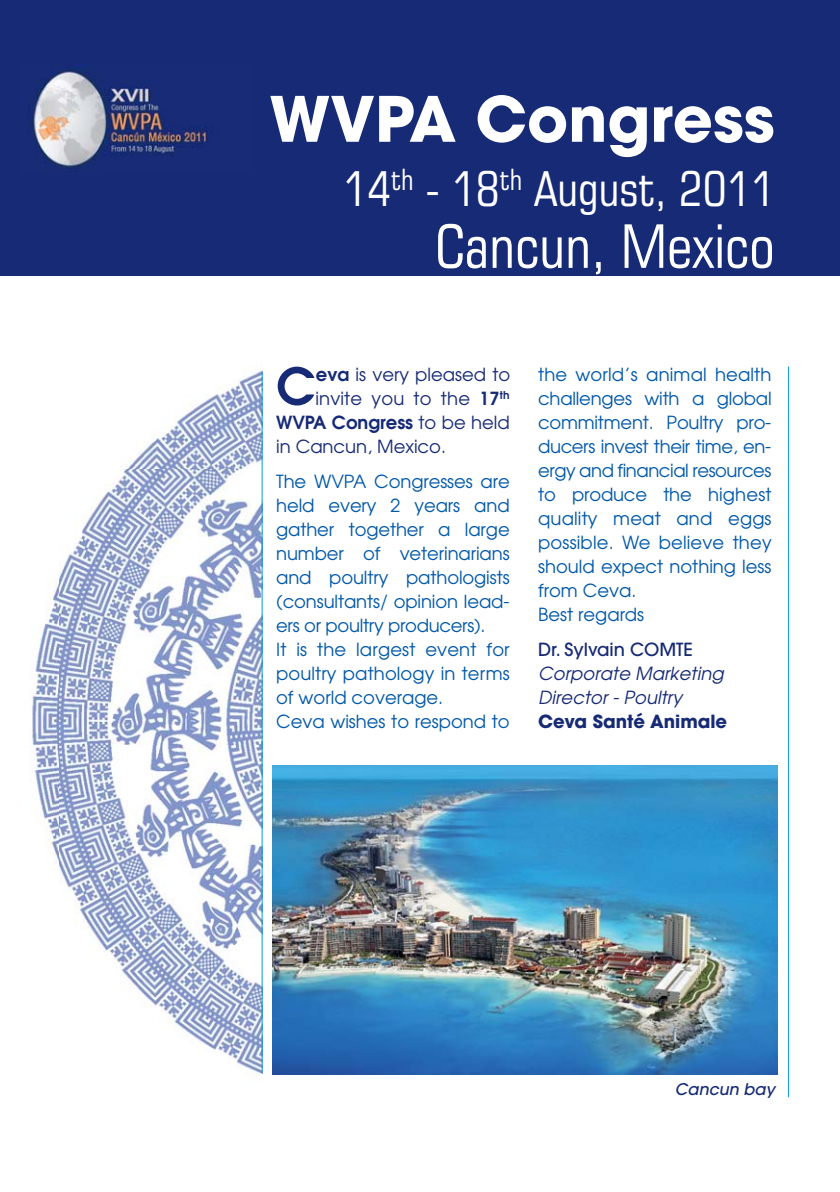
<style>
.page{position:relative;width:840px;height:1192px;background:#fff}
.page>*{position:absolute;margin:0;border:0;box-sizing:border-box;transform-origin:0 0}
.t1{font:700 62px "Avant Garde";color:#fff}
.t2{font:condensed 60px "Square 721 BT";color:#fff}
.t3{font:600 50.4px "Avant Garde";color:#162a75}
.t4{font:condensed 48px "Square 721 BT";color:#fff}
.t5{font:18px/24px "Avant Garde";letter-spacing:-.005em;color:#0058a9}
.t6{font:18px "Avant Garde";color:#162a75}
.t7{font:italic 18px/24px "Avant Garde";color:#162a75}
.t8{font:600 18px "Avant Garde";color:#162a75}
.t9{font:700 18px "Avant Garde";color:#162a75}
.t10{font:500 18px "Avant Garde";color:#162a75}
.t11{font:italic 500 16px "Avant Garde";color:#162a75}
.s1{font-weight:600}
.s2{font-weight:400}
</style>
<div class="page">
<hr style="left:787px;top:366px;width:1px;height:731px;background:#009dd9">
<img style="left:31px;top:370px;width:231px;height:705px">
<img style="left:272px;top:765px;width:505px;height:309px">
<hr style="left:261px;top:372px;width:1px;height:700px;background:#009dd9">
<div style="left:0;top:1px;width:839px;height:275px;background:#162a75"></div>
<img style="left:31px;top:65px;width:177px;height:104px">
<h1 class="t1" style="left:269px;top:96px;width:506px">WVPA Congress</h1>
<h3 class="t4" style="left:343px;top:165px;width:433px">14<sup>th</sup> - 18<sup>th</sup> August, 2011</h3>
<h2 class="t2" style="left:434px;top:217px;width:341px">Cancun, Mexico</h2>
<h3 class="t3" style="left:276px;top:367px;width:41px">C</h3>
<p class="t6" style="left:316px;top:367px;width:196px"><span class="s1">eva</span> is very pleased to</p>
<p class="t6" style="left:315px;top:391px;width:196px">invite you to the <span class="s1">17</span><sup>th</sup></p>
<p class="t8" style="left:276px;top:415px;width:235px">WVPA Congress <span class="s2">to be held</span></p>
<p class="t6" style="left:276px;top:439px;width:171px">in Cancun, Mexico.</p>
<p class="t5" style="left:276px;top:471px;width:235px">The WVPA Congresses are held every 2 years and gather together a large number of veterinarians and poultry pathologists (consultants/ opinion lead&shy;ers or poultry producers).<br>It is the largest event for poultry pathology in terms of world coverage.<br>Ceva wishes to respond to</p>
<p class="t5" style="left:538px;top:363px;width:235px">the world’s animal health challenges with a global commitment. Poultry pro&shy;ducers invest their time, en&shy;ergy and financial resources to produce the highest quality meat and eggs possible. We believe they should expect nothing less from Ceva.<br>Best regards</p>
<p class="t10" style="left:538px;top:642px;width:156px">Dr. Sylvain COMTE</p>
<p class="t7" style="left:538px;top:663px;width:190px">Corporate Marketing<br>Director - Poultry</p>
<p class="t9" style="left:538px;top:714px;width:190px">Ceva Santé Animale</p>
<p class="t11" style="left:674px;top:1083px;width:104px">Cancun bay</p>
</div>
